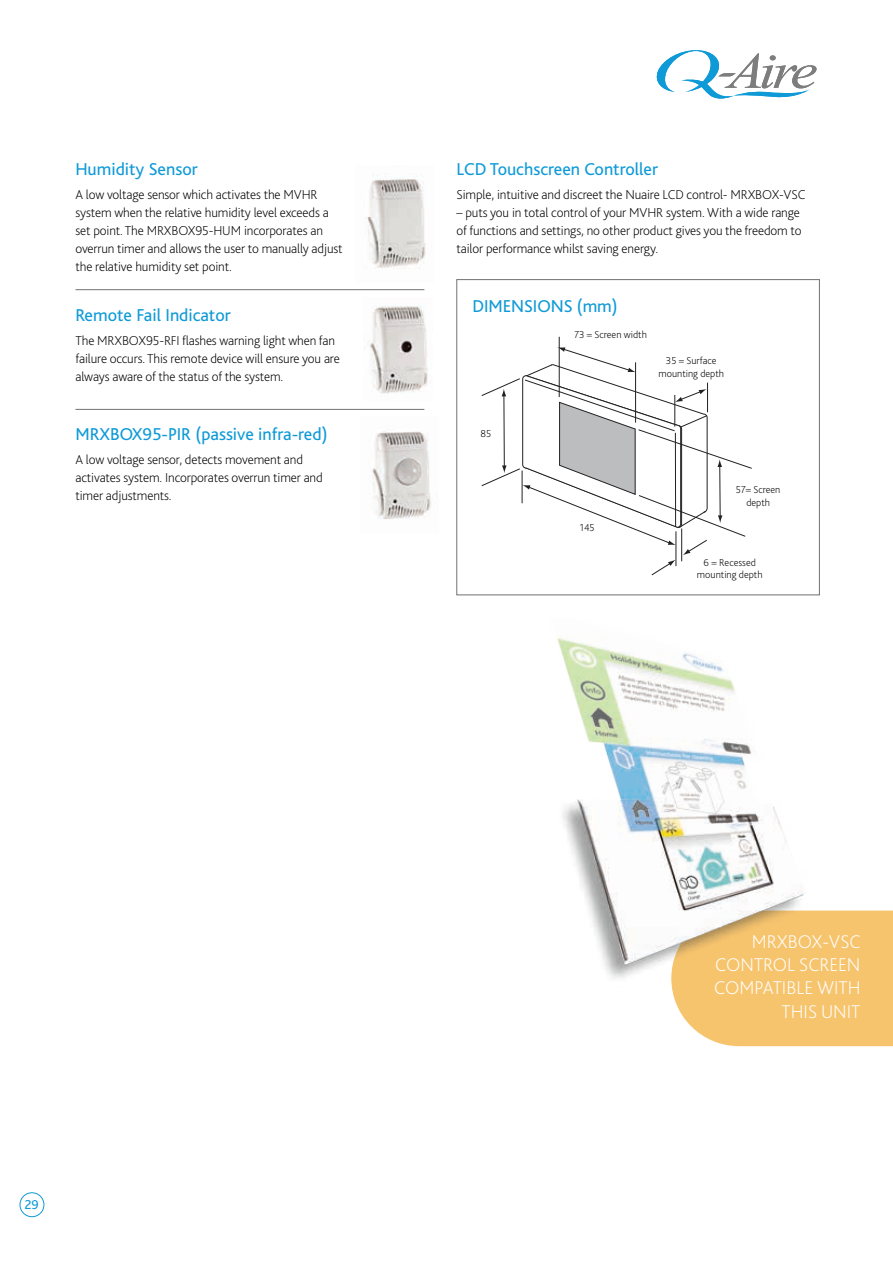
<style>
.page{position:relative;width:893px;height:1263px;background:#fff}
.page>*{position:absolute;margin:0;border:0;box-sizing:border-box;transform-origin:0 0}
.t1{font:200 19.35px/23.1px "Bliss 2";color:#fff;text-align:right}
.t2{font:18px "Bliss";color:#0e9ad7}
.t3{font:200 13.5px/18px "Bliss 2";letter-spacing:-.01em;color:#000}
.t4{font:13.5px "Bliss";color:#0e9ad7}
.t5{font:200 10.5px/12.6px "Bliss 2";color:#000;text-align:center}
</style>
<div class="page">
<div style="left:20px;top:1192px;width:24px;height:25px;border:1px solid #0e9ad7;border-radius:50%"></div>
<svg style="left:656px;top:50px;width:160px;height:49px"></svg>
<div style="left:457px;top:279px;width:363px;height:316px;border:1px solid #717171"></div>
<hr style="left:559px;top:337px;width:1px;height:60px;background:#222121">
<svg style="left:481px;top:347px;width:271px;height:228px"></svg>
<hr style="left:75px;top:289px;width:349px;height:1px;background:#717171">
<hr style="left:75px;top:409px;width:349px;height:1px;background:#717171">
<img style="left:369px;top:306px;width:62px;height:88px">
<img style="left:372px;top:431px;width:59px;height:88px">
<img style="left:365px;top:174px;width:61px;height:95px">
<div style="left:675px;top:910px;width:218px;height:136px;background:#f7c46e"></div>
<img style="left:557px;top:635px;width:264px;height:367px">
<h2 class="t2" style="left:75px;top:160px;width:124px">Humidity Sensor</h2>
<p class="t3" style="left:75px;top:185px;width:269px">A low voltage sensor which activates the MVHR system when the relative humidity level exceeds a set point. The MRXBOX95-HUM incorporates an overrun timer and allows the user to manually adjust the relative humidity set point.</p>
<h2 class="t2" style="left:75px;top:306px;width:157px">Remote Fail Indicator</h2>
<p class="t3" style="left:75px;top:331px;width:266px">The MRXBOX95-RFI flashes warning light when fan failure occurs. This remote device will ensure you are always aware of the status of the system.</p>
<h2 class="t2" style="left:75px;top:425px;width:254px">MRXBOX95-PIR (passive infra-red)</h2>
<p class="t3" style="left:75px;top:450px;width:249px">A low voltage sensor, detects movement and activates system. Incorporates overrun timer and timer adjustments.</p>
<h2 class="t2" style="left:457px;top:160px;width:203px">LCD Touchscreen Controller</h2>
<p class="t3" style="left:457px;top:185px;width:350px">Simple, intuitive and discreet the Nuaire LCD control- MRXBOX-VSC</p>
<p class="t3" style="left:457px;top:203px;width:346px;text-align:justify">– puts you in total control of your MVHR system. With a wide range of functions and settings, no other product gives you the freedom to tailor performance whilst saving energy.</p>
<h2 class="t2" style="left:472px;top:297px;width:147px">DIMENSIONS (mm)</h2>
<p class="t5" style="left:574px;top:328px;width:74px">73 = Screen width</p>
<p class="t5" style="left:658px;top:354px;width:67px">35 = Surface mounting depth</p>
<p class="t5" style="left:480px;top:427px;width:12px">85</p>
<p class="t5" style="left:580px;top:521px;width:16px">145</p>
<p class="t5" style="left:736px;top:483px;width:46px">57= Screen depth</p>
<p class="t5" style="left:697px;top:556px;width:67px">6 = Recessed mounting depth</p>
<p class="t4" style="left:25px;top:1197px;width:16px">29</p>
<h1 class="t1" style="left:714px;top:930px;width:148px">MRXBOX-VSC<br>CONTROL SCREEN<br>COMPATIBLE WITH<br>THIS UNIT</h1>
</div>
